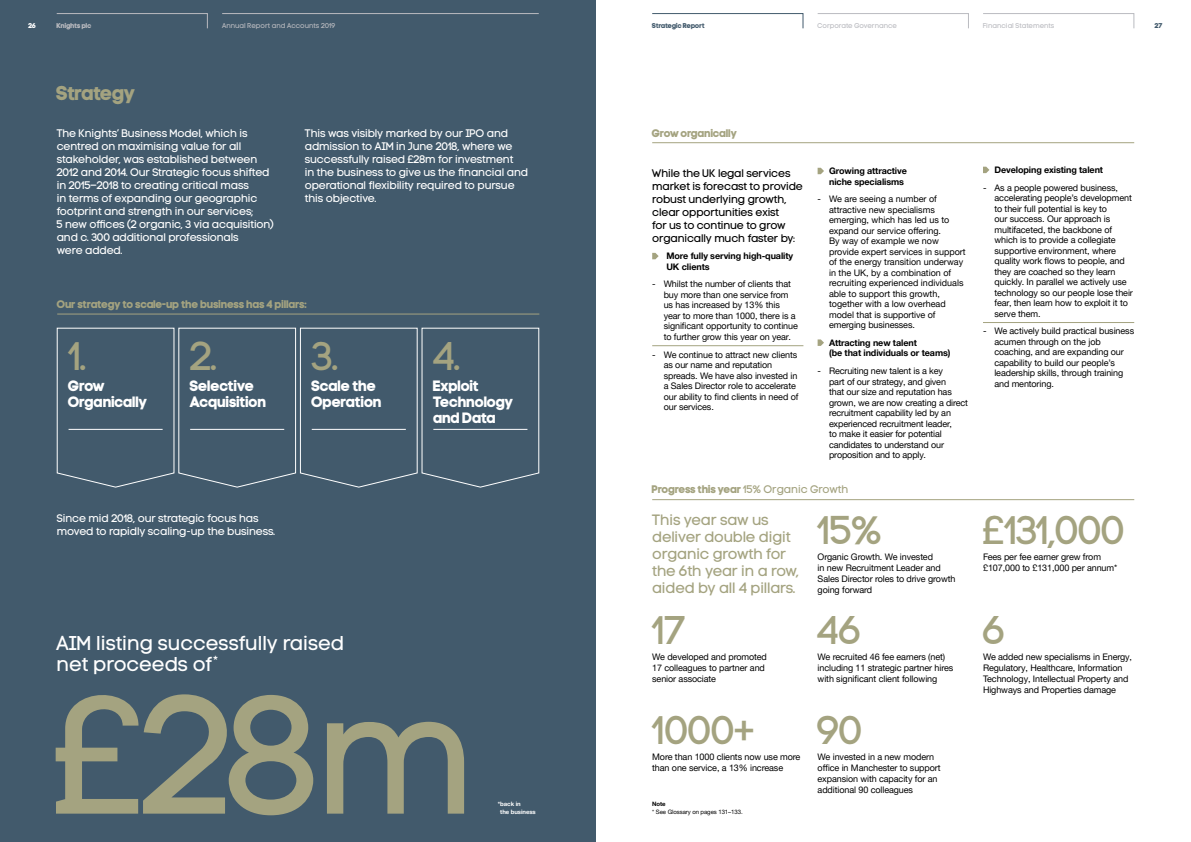
<style>
.page{position:relative;width:1191px;height:842px;background:#fff}
.page>*{position:absolute;margin:0;border:0;box-sizing:border-box;transform-origin:0 0}
.t1{font:167px "Code Pro LC";color:#a4a380}
.t2{font:40px "Code Pro LC";letter-spacing:.01em;color:#a4a380}
.t3{font:20px/21px "Code Pro LC";color:#fff}
.t4{font:20px "Code Pro Bold LC";letter-spacing:-.01em;color:#a4a380}
.t5{font:15px/17px "Code Pro LC";letter-spacing:-.01em;color:#a4a380}
.t6{font:15px/16px "Code Pro Bold LC";color:#fff}
.t7{font:11px/13px "Code Pro LC";letter-spacing:-.01em;color:#fff}
.t8{font:11px/13px "Code Pro LC";letter-spacing:-.01em;color:#000}
.t9{font:11px "Code Pro Bold LC";color:#a4a380}
.t10{font:9px/10.5px "Helvetica Neue";letter-spacing:-.01em;color:#000}
.t11{font:700 9px/10.5px "Helvetica Neue";letter-spacing:-.01em;color:#000}
.t12{font:7px "Code Pro LC";color:#babbc0}
.t13{font:7px "Code Pro Bold LC";color:#425a6c}
.t14{font:7px "Code Pro Bold LC";color:#babbc0}
.t15{font:7px "Code Pro Bold LC";color:#fff}
.t16{font:6px "Helvetica Neue";letter-spacing:-.01em;color:#000}
.t17{font:700 6px/8px "Helvetica Neue";letter-spacing:-.01em;color:#fff}
.t18{font:700 6px "Helvetica Neue";color:#000}
.s1{font-family:"Code Pro LC"}
</style>
<div class="page">
<svg style="left:652px;top:13px;width:151px;height:16px"></svg>
<svg style="left:817px;top:13px;width:152px;height:16px"></svg>
<svg style="left:983px;top:13px;width:151px;height:16px"></svg>
<div style="left:0;top:0;width:595px;height:842px;background:#425a6c"></div>
<svg style="left:56px;top:13px;width:152px;height:16px"></svg>
<hr style="left:222px;top:13px;width:317px;height:1px;background:#babbc0">
<hr style="left:652px;top:142px;width:482px;height:1px;background:#a4a380">
<hr style="left:652px;top:345px;width:151px;height:1px;background:#a4a380">
<svg style="left:652px;top:253px;width:6px;height:6px"></svg>
<svg style="left:817px;top:168px;width:7px;height:6px"></svg>
<svg style="left:817px;top:339px;width:7px;height:7px"></svg>
<hr style="left:983px;top:322px;width:151px;height:1px;background:#a4a380">
<svg style="left:983px;top:167px;width:6px;height:6px"></svg>
<hr style="left:652px;top:499px;width:482px;height:1px;background:#a4a380">
<svg style="left:56px;top:327px;width:484px;height:161px"></svg>
<hr style="left:57px;top:314px;width:482px;height:1px;background:#a4a380">
<hr style="left:69px;top:429px;width:94px;height:1px;background:#fff">
<hr style="left:190px;top:429px;width:94px;height:1px;background:#fff">
<hr style="left:312px;top:429px;width:94px;height:1px;background:#fff">
<hr style="left:433px;top:429px;width:94px;height:1px;background:#fff">
<p class="t15" style="left:28px;top:22px;width:9px">26</p>
<p class="t14" style="left:57px;top:22px;width:36px">Knights plc</p>
<p class="t12" style="left:222px;top:22px;width:115px">Annual Report and Accounts 2019</p>
<h3 class="t4" style="left:57px;top:81px;width:80px">Strategy</h3>
<p class="t7" style="left:57px;top:126px;width:219px">The Knights’ Business Model, which is centred on maximising value for all stakeholder, was established between 2012 and 2014. Our Strategic focus shifted in 2015–2018 to creating critical mass<br>in terms of expanding our geographic footprint and strength in our services;<br>5 new offices (2 organic, 3 via acquisition) and c. 300 additional professionals<br>were added.</p>
<p class="t7" style="left:305px;top:126px;width:225px">This was visibly marked by our IPO and admission to AIM in June 2018, where we successfully raised £28m for investment<br>in the business to give us the financial and operational flexibility required to pursue this objective.</p>
<p class="t9" style="left:57px;top:297px;width:251px">Our strategy to scale-up the business has 4 pillars:</p>
<h2 class="t2" style="left:69px;top:333px;width:20px">1.</h2>
<h3 class="t6" style="left:69px;top:378px;width:80px">Grow<br>Organically</h3>
<h2 class="t2" style="left:190px;top:333px;width:29px">2.</h2>
<h3 class="t6" style="left:190px;top:378px;width:78px">Selective<br>Acquisition</h3>
<h2 class="t2" style="left:312px;top:333px;width:28px">3.</h2>
<h3 class="t6" style="left:312px;top:378px;width:71px">Scale the<br>Operation</h3>
<p class="t7" style="left:57px;top:512px;width:220px">Since mid 2018, our strategic focus has moved to rapidly scaling-up the business.</p>
<h3 class="t3" style="left:57px;top:633px;width:289px">AIM listing successfully raised net proceeds of<sup>*</sup></h3>
<h2 class="t2" style="left:433px;top:333px;width:29px">4.</h2>
<h3 class="t6" style="left:433px;top:378px;width:81px">Exploit<br>Technology and Data</h3>
<h1 class="t1" style="left:55px;top:663px;width:422px">£28m</h1>
<p class="t17" style="left:500px;top:799px;width:37px;text-indent:-2px">*back in<br>the business</p>
<p class="t13" style="left:652px;top:22px;width:54px">Strategic Report</p>
<p class="t12" style="left:817px;top:22px;width:81px">Corporate Governance</p>
<p class="t12" style="left:983px;top:22px;width:73px">Financial Statements</p>
<p class="t13" style="left:1155px;top:22px;width:9px">27</p>
<p class="t9" style="left:652px;top:126px;width:86px">Grow organically</p>
<p class="t8" style="left:652px;top:167px;width:152px">While the UK legal services market is forecast to provide robust underlying growth, clear opportunities exist<br>for us to continue to grow organically much faster by:</p>
<p class="t11" style="left:666px;top:251px;width:128px">More fully serving high-quality<br>UK clients</p>
<p class="t10" style="left:663px;top:279px;width:136px;text-indent:-12px">- Whilst the number of clients that buy more than one service from us has increased by 13% this year to more than 1000, there is a significant opportunity to continue to further grow this year on year.</p>
<p class="t10" style="left:663px;top:349px;width:136px;text-indent:-12px">- We continue to attract new clients as our name and reputation spreads. We have also invested in a Sales Director role to accelerate our ability to find clients in need of our services.</p>
<p class="t11" style="left:829px;top:166px;width:79px">Growing attractive niche specialisms</p>
<p class="t10" style="left:829px;top:194px;width:138px;text-indent:-12px">- We are seeing a number of attractive new specialisms emerging, which has led us to expand our service offering.<br>By way of example we now provide expert services in support of the energy transition underway in the UK, by a combination of recruiting experienced individuals able to support this growth, together with a low overhead model that is supportive of emerging businesses.</p>
<p class="t11" style="left:829px;top:337px;width:123px">Attracting new talent<br>(be that individuals or teams)</p>
<p class="t10" style="left:829px;top:365px;width:140px;text-indent:-12px">- Recruiting new talent is a key<br>part of our strategy, and given<br>that our size and reputation has grown, we are now creating a direct recruitment capability led by an experienced recruitment leader,<br>to make it easier for potential candidates to understand our proposition and to apply.</p>
<p class="t9" style="left:652px;top:483px;width:198px">Progress this year <span class="s1">15% Organic Growth</span></p>
<h3 class="t5" style="left:652px;top:511px;width:148px">This year saw us deliver double digit organic growth for the 6th year in a row, aided by all 4 pillars.</h3>
<h2 class="t2" style="left:817px;top:508px;width:66px">15%</h2>
<p class="t10" style="left:817px;top:552px;width:139px;line-height:11px">Organic Growth. We invested<br>in new Recruitment Leader and<br>Sales Director roles to drive growth going forward</p>
<h2 class="t2" style="left:652px;top:608px;width:35px">17</h2>
<p class="t10" style="left:652px;top:652px;width:116px;line-height:11px">We developed and promoted<br>17 colleagues to partner and senior associate</p>
<h2 class="t2" style="left:652px;top:708px;width:105px">1000+</h2>
<p class="t10" style="left:652px;top:752px;width:150px;line-height:11px">More than 1000 clients now use more than one service, a 13% increase</p>
<p class="t18" style="left:652px;top:800px;width:15px">Note</p>
<p class="t16" style="left:652px;top:808px;width:92px">* See Glossary on pages 131–133.</p>
<h2 class="t2" style="left:817px;top:608px;width:45px">46</h2>
<p class="t10" style="left:817px;top:652px;width:137px;line-height:11px">We recruited 46 fee earners (net) including 11 strategic partner hires with significant client following</p>
<h2 class="t2" style="left:817px;top:708px;width:46px">90</h2>
<p class="t10" style="left:817px;top:752px;width:125px;line-height:11px">We invested in a new modern office in Manchester to support expansion with capacity for an additional 90 colleagues</p>
<p class="t11" style="left:994px;top:165px;width:110px">Developing existing talent</p>
<p class="t10" style="left:994px;top:182px;width:140px;text-indent:-12px">- As a people powered business, accelerating people’s development to their full potential is key to<br>our success. Our approach is multifaceted, the backbone of which is to provide a collegiate supportive environment, where quality work flows to people, and they are coached so they learn quickly. In parallel we actively use technology so our people lose their fear, then learn how to exploit it to serve them.</p>
<p class="t10" style="left:994px;top:326px;width:141px;text-indent:-11px">- We actively build practical business acumen through on the job coaching, and are expanding our capability to build our people’s leadership skills, through training and mentoring.</p>
<h2 class="t2" style="left:983px;top:508px;width:143px">£131,000</h2>
<p class="t10" style="left:983px;top:552px;width:136px;line-height:11px">Fees per fee earner grew from £107,000 to £131,000 per annum*</p>
<h2 class="t2" style="left:983px;top:608px;width:23px">6</h2>
<p class="t10" style="left:983px;top:652px;width:151px;line-height:11px">We added new specialisms in Energy, Regulatory, Healthcare, Information Technology, Intellectual Property and Highways and Properties damage</p>
</div>
